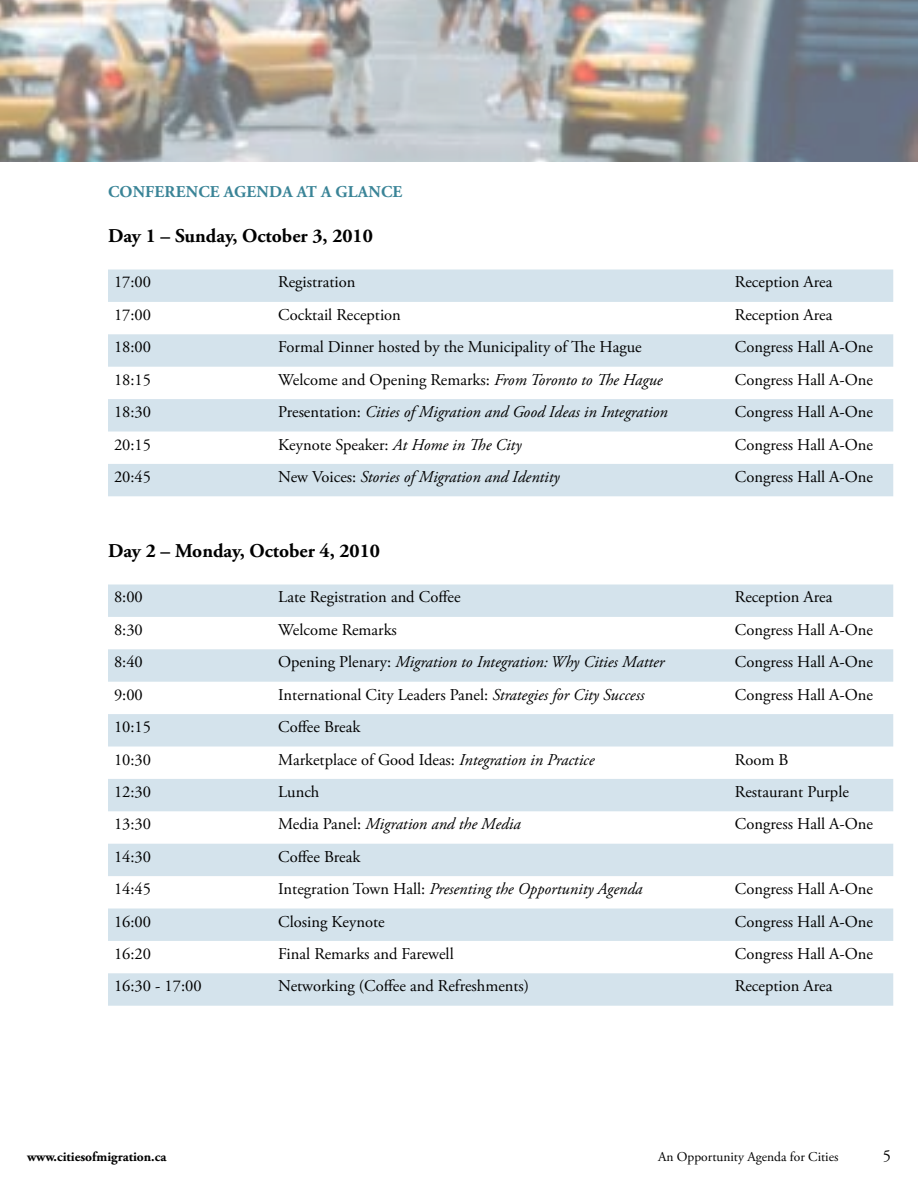
<style>
.page{position:relative;width:918px;height:1188px;background:#fff}
.page>*{position:absolute;margin:0;border:0;box-sizing:border-box;transform-origin:0 0}
.t1{font:700 19.5px "Adobe Garamond Pro";color:#000}
.t2{font:16.5px "Adobe Garamond Pro";color:#000}
.t3{font:italic 16.5px "Adobe Garamond Pro";color:#000}
.t4{font:700 16.5px "Adobe Garamond Pro";letter-spacing:.015em;color:#3a8497}
.t5{font:13.5px "Adobe Garamond Pro";color:#000}
.t6{font:700 13.5px "Adobe Garamond Pro";color:#000}
.s1{font-style:italic}
.s2{font-style:normal}
</style>
<div class="page">
<div style="left:108px;top:270px;width:785px;height:32px;background:#d4e3ec"></div>
<svg style="left:108px;top:334px;width:785px;height:162px;fill:#d4e3ec"></svg>
<div style="left:108px;top:585px;width:785px;height:32px;background:#d4e3ec"></div>
<svg style="left:108px;top:649px;width:785px;height:357px;fill:#d4e3ec"></svg>
<img style="left:0;top:0;width:918px;height:162px">
<p class="t4" style="left:108px;top:182px;width:296px">conference agenda at a glance</p>
<p class="t1" style="left:108px;top:224px;width:266px">Day 1 – Sunday, October 3, 2010</p>
<p class="t2" style="left:114px;top:272px;width:39px">17:00</p>
<p class="t2" style="left:278px;top:272px;width:79px">Registration</p>
<p class="t2" style="left:735px;top:272px;width:99px">Reception Area</p>
<p class="t2" style="left:114px;top:305px;width:39px">17:00</p>
<p class="t2" style="left:278px;top:305px;width:124px">Cocktail Reception</p>
<p class="t2" style="left:735px;top:305px;width:99px">Reception Area</p>
<p class="t2" style="left:114px;top:337px;width:39px">18:00</p>
<p class="t2" style="left:278px;top:337px;width:365px">Formal Dinner hosted by the Municipality of The Hague</p>
<p class="t2" style="left:735px;top:337px;width:140px">Congress Hall A-One</p>
<p class="t2" style="left:114px;top:370px;width:39px">18:15</p>
<p class="t2" style="left:278px;top:370px;width:386px">Welcome and Opening Remarks: <span class="s1">From Toronto to The Hague</span></p>
<p class="t2" style="left:735px;top:370px;width:140px">Congress Hall A-One</p>
<p class="t2" style="left:114px;top:402px;width:39px">18:30</p>
<p class="t3" style="left:278px;top:402px;width:391px"><span class="s2">Presentation:</span> Cities of Migration and Good Ideas in Integration</p>
<p class="t2" style="left:735px;top:402px;width:140px">Congress Hall A-One</p>
<p class="t2" style="left:114px;top:434px;width:39px">20:15</p>
<p class="t2" style="left:278px;top:434px;width:245px">Keynote Speaker: <span class="s1">At Home in The City</span></p>
<p class="t2" style="left:735px;top:434px;width:140px">Congress Hall A-One</p>
<p class="t2" style="left:114px;top:467px;width:39px">20:45</p>
<p class="t3" style="left:278px;top:467px;width:283px"><span class="s2">New Voices:</span> Stories of Migration and Identity</p>
<p class="t2" style="left:735px;top:467px;width:140px">Congress Hall A-One</p>
<p class="t1" style="left:108px;top:539px;width:274px">Day 2 – Monday, October 4, 2010</p>
<p class="t2" style="left:114px;top:587px;width:30px">8:00</p>
<p class="t2" style="left:278px;top:587px;width:184px">Late Registration and Coffee</p>
<p class="t2" style="left:735px;top:587px;width:99px">Reception Area</p>
<p class="t2" style="left:114px;top:620px;width:30px">8:30</p>
<p class="t2" style="left:278px;top:620px;width:120px">Welcome Remarks</p>
<p class="t2" style="left:735px;top:620px;width:140px">Congress Hall A-One</p>
<p class="t2" style="left:114px;top:652px;width:30px">8:40</p>
<p class="t3" style="left:278px;top:652px;width:388px"><span class="s2">Opening Plenary:</span> Migration to Integration: Why Cities Matter</p>
<p class="t2" style="left:735px;top:652px;width:140px">Congress Hall A-One</p>
<p class="t2" style="left:114px;top:685px;width:30px">9:00</p>
<p class="t2" style="left:278px;top:685px;width:368px">International City Leaders Panel: <span class="s1">Strategies for City Success</span></p>
<p class="t2" style="left:735px;top:685px;width:140px">Congress Hall A-One</p>
<p class="t2" style="left:114px;top:717px;width:39px">10:15</p>
<p class="t2" style="left:278px;top:717px;width:84px">Coffee Break</p>
<p class="t2" style="left:114px;top:749px;width:39px">10:30</p>
<p class="t2" style="left:278px;top:749px;width:318px">Marketplace of Good Ideas: <span class="s1">Integration in Practice</span></p>
<p class="t2" style="left:735px;top:749px;width:55px">Room B</p>
<p class="t2" style="left:114px;top:782px;width:39px">12:30</p>
<p class="t2" style="left:278px;top:782px;width:43px">Lunch</p>
<p class="t2" style="left:735px;top:782px;width:115px">Restaurant Purple</p>
<p class="t2" style="left:114px;top:814px;width:39px">13:30</p>
<p class="t3" style="left:278px;top:814px;width:244px"><span class="s2">Media Panel:</span> Migration and the Media</p>
<p class="t2" style="left:735px;top:814px;width:140px">Congress Hall A-One</p>
<p class="t2" style="left:114px;top:847px;width:39px">14:30</p>
<p class="t2" style="left:278px;top:847px;width:84px">Coffee Break</p>
<p class="t2" style="left:114px;top:879px;width:39px">14:45</p>
<p class="t3" style="left:278px;top:879px;width:366px"><span class="s2">Integration Town Hall:</span> Presenting the Opportunity Agenda</p>
<p class="t2" style="left:735px;top:879px;width:140px">Congress Hall A-One</p>
<p class="t2" style="left:114px;top:911px;width:39px">16:00</p>
<p class="t2" style="left:278px;top:911px;width:108px">Closing Keynote</p>
<p class="t2" style="left:735px;top:911px;width:140px">Congress Hall A-One</p>
<p class="t2" style="left:114px;top:944px;width:39px">16:20</p>
<p class="t2" style="left:278px;top:944px;width:177px">Final Remarks and Farewell</p>
<p class="t2" style="left:735px;top:944px;width:140px">Congress Hall A-One</p>
<p class="t2" style="left:114px;top:976px;width:89px">16:30 - 17:00</p>
<p class="t2" style="left:278px;top:976px;width:252px">Networking (Coffee and Refreshments)</p>
<p class="t2" style="left:735px;top:976px;width:99px">Reception Area</p>
<p class="t6" style="left:27px;top:1149px;width:141px">www.citiesofmigration.ca</p>
<p class="t5" style="left:658px;top:1149px;width:182px">An Opportunity Agenda for Cities</p>
<p class="t2" style="left:883px;top:1146px;width:10px">5</p>
</div>
